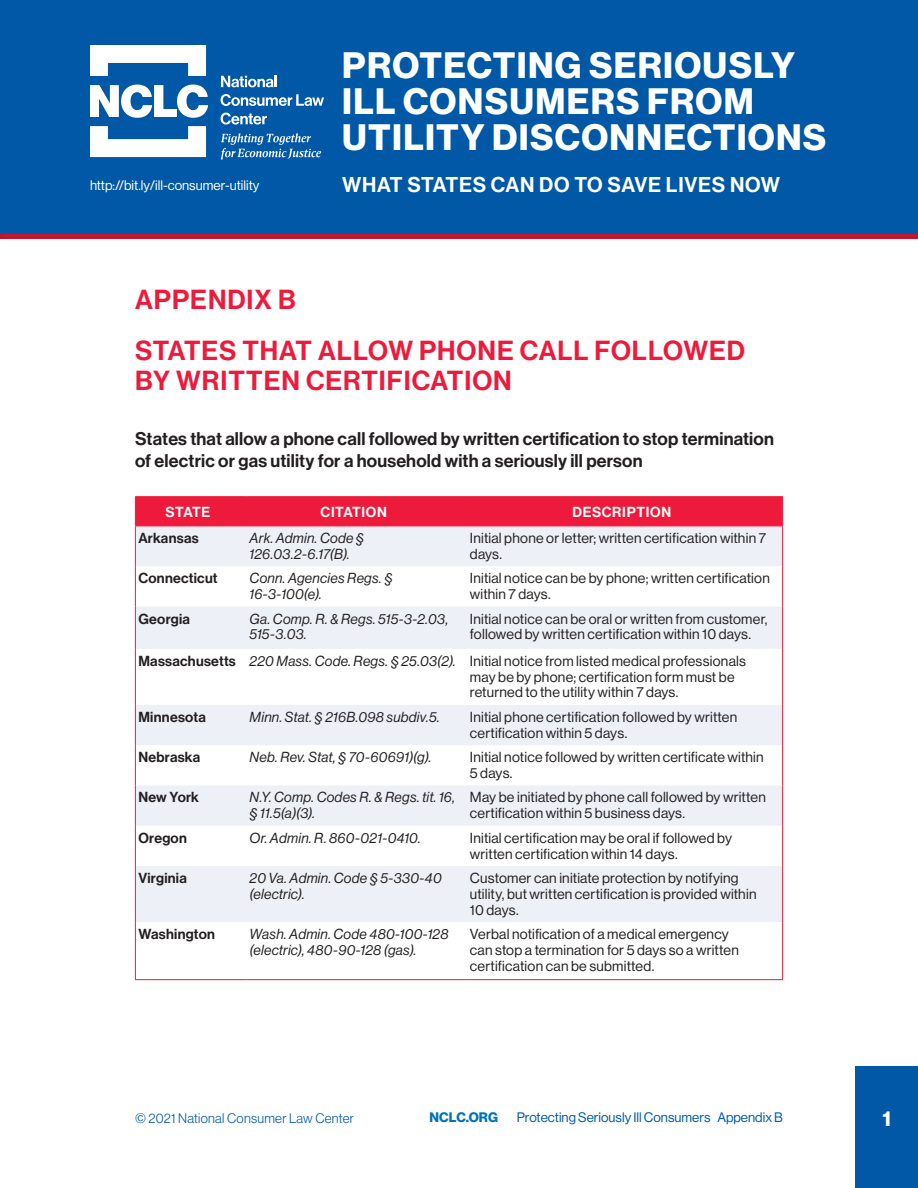
<style>
.page{position:relative;width:918px;height:1188px;background:#fff}
.page>*{position:absolute;margin:0;border:0;box-sizing:border-box;transform-origin:0 0}
.t1{font:36px/36px "N Haas Grotesk DS Pro 75 Bd";letter-spacing:.035em;color:#fff}
.t2{font:27px/51px "N Haas Grotesk DS Pro 65 Md";letter-spacing:.035em;color:#ed1a3b}
.t3{font:21px "N Haas Grotesk DS Pro 65 Md";letter-spacing:.03em;color:#fff}
.t4{font:21px "N Haas Grotesk DS Pro 75 Bd";color:#fff}
.t5{font:18px/22.5px "N Haas Grotesk DS Pro 65 Md";letter-spacing:.01em;color:#231f20}
.t6{font:14.25px/15.8px "N Haas Grotesk DS Pro 55 Rg";letter-spacing:.015em;color:#231f20}
.t7{font:14.25px/15.8px "N Haas Grotesk DS Pro 56 It";letter-spacing:.015em;color:#231f20}
.t8{font:14.25px "N Haas Grotesk DS Pro 65 Md";letter-spacing:.02em;color:#231f20}
.t9{font:14.25px "N Haas Grotesk DS Pro 65 Md";letter-spacing:.045em;color:#fff}
.t10{font:13.5px "N Haas Grotesk DS Pro 55 Rg";color:#005baa}
.t11{font:13.5px "N Haas Grotesk DS Pro 55 Rg";color:#fff}
.t12{font:13.5px "N Haas Grotesk DS Pro 45 Lt";letter-spacing:.02em;color:#005baa}
.t13{font:13.5px "N Haas Grotesk DS Pro 75 Bd";letter-spacing:.015em;color:#0072bc}
.s1{font-family:"N Haas Grotesk DS Pro 65 Md"}
.s2{font-family:"N Haas Grotesk DS Pro 56 It"}
</style>
<div class="page">
<div style="left:855px;top:1066px;width:63px;height:122px;background:#0058a6"></div>
<div style="left:0;top:0;width:918px;height:234px;background:#0058a6"></div>
<svg style="left:136px;top:527px;width:646px;height:395px;fill:#eef0f8"></svg>
<hr style="left:135px;top:607px;width:1px;height:42px;background:#ed1a3b">
<hr style="left:782px;top:607px;width:1px;height:42px;background:#ed1a3b">
<hr style="left:135px;top:705px;width:1px;height:40px;background:#ed1a3b">
<hr style="left:782px;top:705px;width:1px;height:40px;background:#ed1a3b">
<hr style="left:135px;top:785px;width:1px;height:41px;background:#ed1a3b">
<hr style="left:782px;top:785px;width:1px;height:41px;background:#ed1a3b">
<hr style="left:135px;top:979px;width:112px;height:1px;background:#ed1a3b">
<hr style="left:247px;top:979px;width:220px;height:1px;background:#ed1a3b">
<hr style="left:467px;top:979px;width:316px;height:1px;background:#ed1a3b">
<hr style="left:135px;top:866px;width:1px;height:56px;background:#ed1a3b">
<hr style="left:782px;top:866px;width:1px;height:56px;background:#ed1a3b">
<hr style="left:135px;top:526px;width:1px;height:40px;background:#ed1a3b">
<hr style="left:782px;top:526px;width:1px;height:40px;background:#ed1a3b">
<hr style="left:135px;top:566px;width:1px;height:41px;background:#ed1a3b">
<hr style="left:782px;top:566px;width:1px;height:41px;background:#ed1a3b">
<hr style="left:135px;top:649px;width:1px;height:56px;background:#ed1a3b">
<hr style="left:782px;top:649px;width:1px;height:56px;background:#ed1a3b">
<hr style="left:135px;top:745px;width:1px;height:40px;background:#ed1a3b">
<hr style="left:782px;top:745px;width:1px;height:40px;background:#ed1a3b">
<hr style="left:135px;top:826px;width:1px;height:40px;background:#ed1a3b">
<hr style="left:782px;top:826px;width:1px;height:40px;background:#ed1a3b">
<hr style="left:135px;top:922px;width:1px;height:57px;background:#ed1a3b">
<hr style="left:782px;top:922px;width:1px;height:57px;background:#ed1a3b">
<hr style="left:135px;top:496px;width:112px;height:1px;background:#ed1a3b">
<hr style="left:247px;top:496px;width:220px;height:1px;background:#ed1a3b">
<hr style="left:467px;top:496px;width:316px;height:1px;background:#ed1a3b">
<div style="left:135px;top:497px;width:648px;height:29px;background:#ed1a3b"></div>
<hr style="left:135px;top:526px;width:112px;height:1px;background:#ed1a3b">
<hr style="left:247px;top:526px;width:220px;height:1px;background:#ed1a3b">
<hr style="left:467px;top:526px;width:316px;height:1px;background:#ed1a3b">
<div style="left:0;top:232px;width:918px;height:7px;background:#231f20;opacity:.3"></div>
<svg style="left:90px;top:45px;width:116px;height:31px"></svg>
<svg style="left:90px;top:126px;width:116px;height:31px"></svg>
<svg style="left:221px;top:76px;width:56px;height:11px"></svg>
<svg style="left:221px;top:94px;width:103px;height:12px"></svg>
<svg style="left:221px;top:113px;width:46px;height:12px"></svg>
<svg style="left:90px;top:85px;width:118px;height:33px"></svg>
<svg style="left:221px;top:133px;width:100px;height:27px"></svg>
<h1 class="t1" style="left:342px;top:48px;width:486px">PROTECTING SERIOUSLY<br>ILL CONSUMERS FROM<br>UTILITY DISCONNECTIONS</h1>
<p class="t11" style="left:90px;top:178px;width:171px">http://bit.ly/ill-consumer-utility</p>
<h3 class="t3" style="left:342px;top:172px;width:439px">WHAT STATES CAN DO TO SAVE LIVES NOW</h3>
<h2 class="t2" style="left:135px;top:274px;width:611px">APPENDIX B<br>STATES THAT ALLOW PHONE CALL FOLLOWED</h2>
<h2 class="t2" style="left:135px;top:355px;width:378px">BY WRITTEN CERTIFICATION</h2>
<p class="t5" style="left:135px;top:427px;width:640px">States that allow a phone call followed by written certification to stop termination of electric or gas utility for a household with a seriously ill person</p>
<p class="t9" style="left:166px;top:504px;width:46px">STATE</p>
<p class="t9" style="left:321px;top:504px;width:68px">CITATION</p>
<p class="t9" style="left:572px;top:504px;width:100px">DESCRIPTION</p>
<p class="t8" style="left:138px;top:530px;width:62px">Arkansas</p>
<p class="t7" style="left:250px;top:530px;width:116px">Ark. Admin. Code §<br>126.03.2-6.17(B).</p>
<p class="t6" style="left:470px;top:530px;width:298px">Initial phone or letter; written certification within 7 days.</p>
<p class="t8" style="left:138px;top:570px;width:81px">Connecticut</p>
<p class="t7" style="left:250px;top:570px;width:144px">Conn. Agencies Regs. §<br>16-3-100(e).</p>
<p class="t6" style="left:470px;top:570px;width:302px">Initial notice can be by phone; written certification within 7 days.</p>
<p class="t8" style="left:138px;top:610px;width:53px">Georgia</p>
<p class="t7" style="left:250px;top:611px;width:200px">Ga. Comp. R. &amp; Regs. 515-3-2.03,<br>515-3.03.</p>
<p class="t6" style="left:470px;top:611px;width:299px">Initial notice can be oral or written from customer, followed by written certification within 10 days.</p>
<p class="t6" style="left:470px;top:653px;width:278px;text-indent:-331px"><span class="s1">Massachusetts</span> <span class="s2">220 Mass. Code. Regs. § 25.03(2).</span> Initial notice from listed medical professionals may be by phone; certification form must be returned to the utility within 7 days.</p>
<p class="t8" style="left:138px;top:709px;width:69px">Minnesota</p>
<p class="t7" style="left:250px;top:709px;width:192px">Minn. Stat. § 216B.098 subdiv.5.</p>
<p class="t6" style="left:470px;top:709px;width:269px">Initial phone certification followed by written certification within 5 days.</p>
<p class="t8" style="left:138px;top:749px;width:63px">Nebraska</p>
<p class="t7" style="left:250px;top:749px;width:183px">Neb. Rev. Stat, § 70-60691)(g).</p>
<p class="t6" style="left:470px;top:749px;width:295px">Initial notice followed by written certificate within<br>5 days.</p>
<p class="t8" style="left:138px;top:789px;width:62px">New York</p>
<p class="t7" style="left:250px;top:790px;width:207px">N.Y. Comp. Codes R. &amp; Regs. tit. 16, § 11.5(a)(3).</p>
<p class="t6" style="left:470px;top:790px;width:298px">May be initiated by phone call followed by written certification within 5 business days.</p>
<p class="t8" style="left:138px;top:829px;width:50px">Oregon</p>
<p class="t7" style="left:250px;top:830px;width:173px">Or. Admin. R. 860-021-0410.</p>
<p class="t6" style="left:470px;top:830px;width:264px">Initial certification may be oral if followed by written certification within 14 days.</p>
<p class="t8" style="left:138px;top:870px;width:50px">Virginia</p>
<p class="t7" style="left:250px;top:870px;width:194px">20 Va. Admin. Code § 5-330-40 (electric).</p>
<p class="t6" style="left:470px;top:870px;width:288px">Customer can initiate protection by notifying utility, but written certification is provided within<br>10 days.</p>
<p class="t8" style="left:138px;top:926px;width:78px">Washington</p>
<p class="t7" style="left:250px;top:926px;width:200px">Wash. Admin. Code 480-100-128 (electric), 480-90-128 (gas).</p>
<p class="t6" style="left:470px;top:926px;width:271px">Verbal notification of a medical emergency can stop a termination for 5 days so a written certification can be submitted.</p>
<p class="t12" style="left:135px;top:1111px;width:221px">© 2021 National Consumer Law Center</p>
<p class="t13" style="left:429px;top:1109px;width:70px">NCLC.ORG</p>
<p class="t10" style="left:517px;top:1110px;width:268px">Protecting Seriously Ill Consumers Appendix B</p>
<h3 class="t4" style="left:882px;top:1107px;width:10px">1</h3>
</div>
